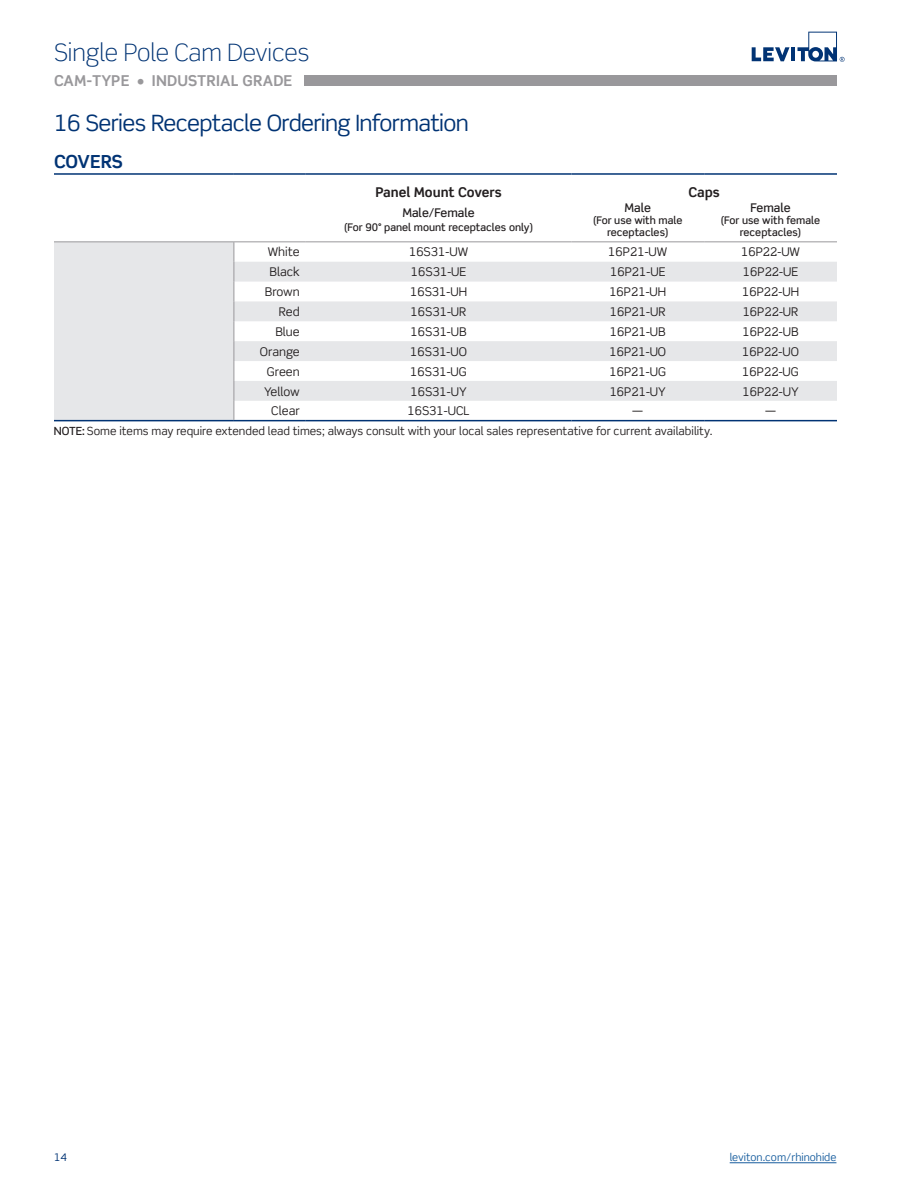
<style>
.page{position:relative;width:918px;height:1188px;background:#fff}
.page>*{position:absolute;margin:0;border:0;box-sizing:border-box;transform-origin:0 0}
.t1{font:300 24px "Scene Std";color:#013374}
.t2{font:22.5px "Scene Std";letter-spacing:-.03em;color:#013374}
.t3{font:700 18px "Scene Std";letter-spacing:-.02em;color:#013374}
.t4{font:700 15px "Scene Std";letter-spacing:.01em;color:#99989b}
.t5{font:700 13.5px "Scene Std";color:#231f20}
.t6{font:12px "Scene Std";color:#231f20}
.t7{font:500 12px "Scene Std";color:#231f20}
.t8{font:11.25px "Scene Std";color:#231f20}
.t9{font:500 10.5px/12px "Scene Std";color:#231f20;text-align:center}
.t10{font:10.5px "Scene Std";color:#175d9e}
.t11{font:10.5px "Scene Std";color:#013374}
.s1{font-weight:500}
</style>
<div class="page">
<hr style="left:730px;top:1163px;width:106px;height:1px;background:#175d9e">
<svg style="left:752px;top:47px;width:38px;height:14px"></svg>
<hr style="left:791px;top:47px;width:4px;height:14px;background:#013374">
<svg style="left:798px;top:32px;width:47px;height:30px"></svg>
<div style="left:304px;top:75px;width:533px;height:11px;background:#99989b"></div>
<svg style="left:54px;top:242px;width:783px;height:178px;fill:#e6e7e9"></svg>
<hr style="left:54px;top:173px;width:180px;height:2px;background:#013374">
<hr style="left:234px;top:173px;width:72px;height:2px;background:#013374">
<hr style="left:306px;top:173px;width:265px;height:2px;background:#013374">
<hr style="left:571px;top:173px;width:133px;height:2px;background:#013374">
<hr style="left:704px;top:173px;width:133px;height:2px;background:#013374">
<hr style="left:54px;top:420px;width:180px;height:1px;background:#013374">
<hr style="left:234px;top:420px;width:72px;height:1px;background:#013374">
<hr style="left:306px;top:420px;width:265px;height:1px;background:#013374">
<hr style="left:571px;top:420px;width:133px;height:1px;background:#013374">
<hr style="left:704px;top:420px;width:133px;height:1px;background:#013374">
<svg style="left:234px;top:242px;width:1px;height:178px"></svg>
<hr style="left:54px;top:241px;width:180px;height:1px;background:#99989b">
<hr style="left:234px;top:241px;width:72px;height:1px;background:#99989b">
<hr style="left:306px;top:241px;width:265px;height:1px;background:#99989b">
<hr style="left:571px;top:241px;width:133px;height:1px;background:#99989b">
<hr style="left:704px;top:241px;width:133px;height:1px;background:#99989b">
<h1 class="t1" style="left:54px;top:38px;width:257px">Single Pole Cam Devices</h1>
<p class="t4" style="left:54px;top:71px;width:240px">CAM-TYPE • INDUSTRIAL GRADE</p>
<p class="t2" style="left:54px;top:109px;width:416px">16 Series Receptacle Ordering Information</p>
<p class="t3" style="left:54px;top:150px;width:70px">COVERS</p>
<p class="t5" style="left:375px;top:183px;width:128px">Panel Mount Covers</p>
<p class="t5" style="left:689px;top:183px;width:33px">Caps</p>
<p class="t7" style="left:402px;top:205px;width:74px">Male/Female</p>
<p class="t9" style="left:344px;top:221px;width:190px">(For 90° panel mount receptacles only)</p>
<p class="t7" style="left:625px;top:200px;width:28px">Male</p>
<p class="t9" style="left:593px;top:214px;width:91px">(For use with male receptacles)</p>
<p class="t7" style="left:750px;top:200px;width:42px">Female</p>
<p class="t9" style="left:721px;top:214px;width:101px">(For use with female receptacles)</p>
<p class="t6" style="left:268px;top:245px;width:33px">White</p>
<p class="t6" style="left:409px;top:245px;width:61px">16S31-UW</p>
<p class="t6" style="left:608px;top:245px;width:60px">16P21-UW</p>
<p class="t6" style="left:741px;top:245px;width:60px">16P22-UW</p>
<p class="t6" style="left:270px;top:265px;width:32px">Black</p>
<p class="t6" style="left:411px;top:265px;width:57px">16S31-UE</p>
<p class="t6" style="left:610px;top:265px;width:57px">16P21-UE</p>
<p class="t6" style="left:743px;top:265px;width:57px">16P22-UE</p>
<p class="t6" style="left:265px;top:284px;width:36px">Brown</p>
<p class="t6" style="left:410px;top:284px;width:58px">16S31-UH</p>
<p class="t6" style="left:609px;top:284px;width:58px">16P21-UH</p>
<p class="t6" style="left:742px;top:284px;width:58px">16P22-UH</p>
<p class="t6" style="left:279px;top:304px;width:22px">Red</p>
<p class="t6" style="left:411px;top:304px;width:57px">16S31-UR</p>
<p class="t6" style="left:610px;top:304px;width:57px">16P21-UR</p>
<p class="t6" style="left:743px;top:304px;width:57px">16P22-UR</p>
<p class="t6" style="left:275px;top:324px;width:26px">Blue</p>
<p class="t6" style="left:411px;top:324px;width:58px">16S31-UB</p>
<p class="t6" style="left:610px;top:324px;width:58px">16P21-UB</p>
<p class="t6" style="left:743px;top:324px;width:58px">16P22-UB</p>
<p class="t6" style="left:260px;top:344px;width:41px">Orange</p>
<p class="t6" style="left:410px;top:344px;width:58px">16S31-UO</p>
<p class="t6" style="left:609px;top:344px;width:58px">16P21-UO</p>
<p class="t6" style="left:742px;top:344px;width:58px">16P22-UO</p>
<p class="t6" style="left:267px;top:364px;width:34px">Green</p>
<p class="t6" style="left:410px;top:364px;width:58px">16S31-UG</p>
<p class="t6" style="left:610px;top:364px;width:58px">16P21-UG</p>
<p class="t6" style="left:742px;top:364px;width:58px">16P22-UG</p>
<p class="t6" style="left:264px;top:384px;width:37px">Yellow</p>
<p class="t6" style="left:410px;top:384px;width:58px">16S31-UY</p>
<p class="t6" style="left:610px;top:384px;width:58px">16P21-UY</p>
<p class="t6" style="left:742px;top:384px;width:58px">16P22-UY</p>
<p class="t6" style="left:271px;top:404px;width:30px">Clear</p>
<p class="t6" style="left:407px;top:404px;width:64px">16S31-UCL</p>
<p class="t6" style="left:632px;top:404px;width:12px">—</p>
<p class="t6" style="left:765px;top:404px;width:12px">—</p>
<p class="t8" style="left:54px;top:424px;width:660px"><span class="s1">NOTE:</span> Some items may require extended lead times; always consult with your local sales representative for current availability.</p>
<p class="t11" style="left:54px;top:1151px;width:14px">14</p>
<p class="t10" style="left:730px;top:1151px;width:108px">leviton.com/rhinohide</p>
</div>
